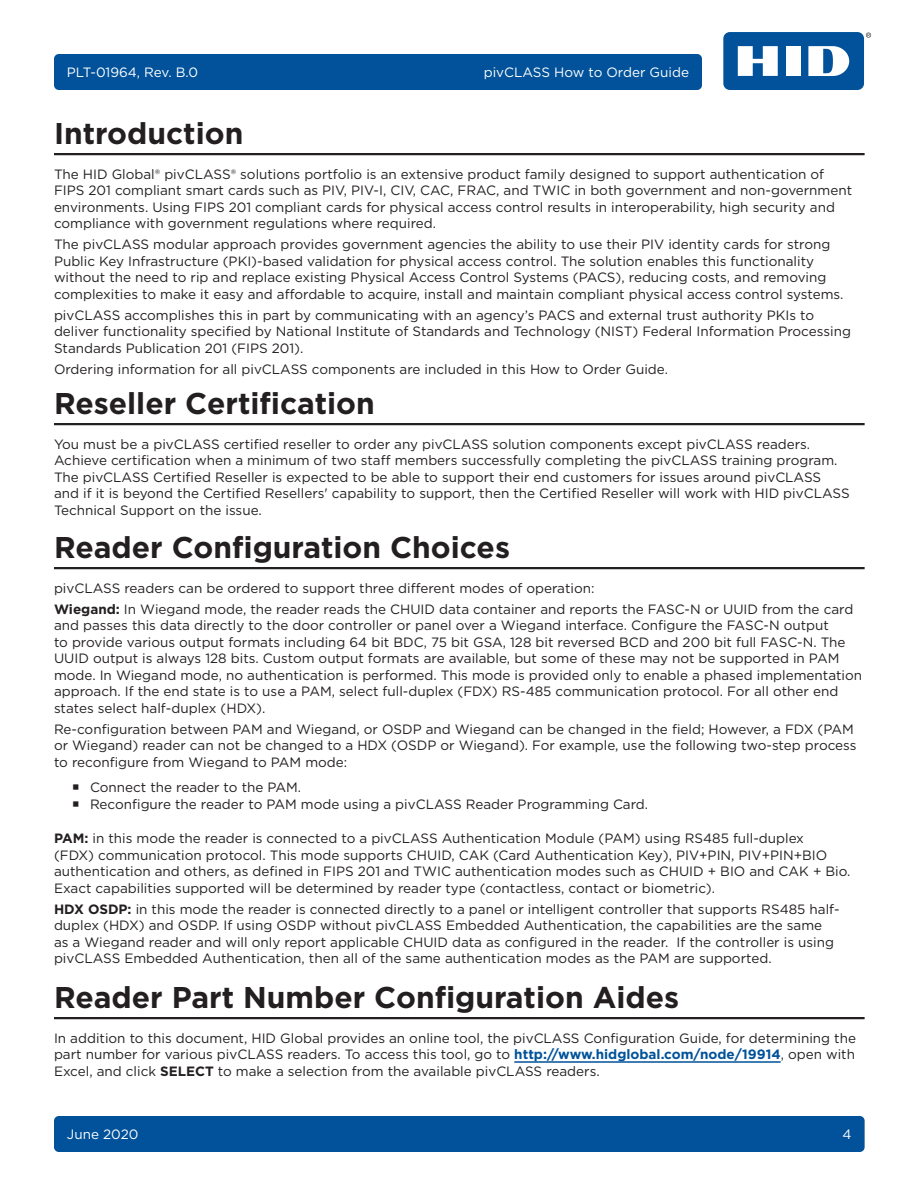
<style>
.page{position:relative;width:918px;height:1188px;background:#fff}
.page>*{position:absolute;margin:0;border:0;box-sizing:border-box;transform-origin:0 0}
.Section{font:700 30px "Gotham";color:#231f20}
.Body_1{font:13.5px/16.5px "Gotham";color:#231f20}
.t1{font:13.5px "Gotham";color:#fff}
.s1{font-weight:700}
.s2{font-weight:700;color:#01529a}
</style>
<div class="page">
<svg style="left:866px;top:33px;width:5px;height:5px"></svg>
<div style="left:723px;top:32px;width:141px;height:58px;background:#01529a;border-radius:7px"></div>
<div style="left:786px;top:46px;width:15px;height:30px;background:#fff"></div>
<svg style="left:738px;top:46px;width:40px;height:30px"></svg>
<svg style="left:808px;top:46px;width:41px;height:30px"></svg>
<div style="left:54px;top:54px;width:648px;height:36px;background:#01529a;border-radius:5px"></div>
<div style="left:54px;top:1116px;width:811px;height:36px;background:#01529a;border-radius:5px"></div>
<hr style="left:54px;top:153px;width:811px;height:2px;background:#231f20">
<hr style="left:54px;top:423px;width:811px;height:2px;background:#231f20">
<hr style="left:54px;top:567px;width:811px;height:2px;background:#231f20">
<hr style="left:54px;top:1017px;width:811px;height:2px;background:#231f20">
<hr style="left:514px;top:1061px;width:267px;height:2px;background:#01529a">
<p class="t1" style="left:67px;top:64px;width:133px">PLT-01964, Rev. B.0</p>
<p class="t1" style="left:484px;top:64px;width:207px">pivCLASS How to Order Guide</p>
<p class="Section" style="left:54px;top:113px;width:191px">Introduction</p>
<p class="Body_1" style="left:54px;top:165px;width:800px">The HID Global® pivCLASS® solutions portfolio is an extensive product family designed to support authentication of FIPS 201 compliant smart cards such as PIV, PIV-I, CIV, CAC, FRAC, and TWIC in both government and non-government environments. Using FIPS 201 compliant cards for physical access control results in interoperability, high security and compliance with government regulations where required.</p>
<p class="Body_1" style="left:54px;top:236px;width:791px">The pivCLASS modular approach provides government agencies the ability to use their PIV identity cards for strong Public Key Infrastructure (PKI)-based validation for physical access control. The solution enables this functionality without the need to rip and replace existing Physical Access Control Systems (PACS), reducing costs, and removing complexities to make it easy and affordable to acquire, install and maintain compliant physical access control systems.</p>
<p class="Body_1" style="left:54px;top:306px;width:798px">pivCLASS accomplishes this in part by communicating with an agency’s PACS and external trust authority PKIs to deliver functionality specified by National Institute of Standards and Technology (NIST) Federal Information Processing<br>Standards Publication 201 (FIPS 201).</p>
<p class="Body_1" style="left:54px;top:360px;width:616px">Ordering information for all pivCLASS components are included in this How to Order Guide.</p>
<p class="Section" style="left:54px;top:383px;width:322px">Reseller Certification</p>
<p class="Body_1" style="left:54px;top:435px;width:797px">You must be a pivCLASS certified reseller to order any pivCLASS solution components except pivCLASS readers.<br>Achieve certification when a minimum of two staff members successfully completing the pivCLASS training program.<br>The pivCLASS Certified Reseller is expected to be able to support their end customers for issues around pivCLASS and if it is beyond the Certified Resellers' capability to support, then the Certified Reseller will work with HID pivCLASS Technical Support on the issue.</p>
<p class="Section" style="left:54px;top:527px;width:458px">Reader Configuration Choices</p>
<p class="Body_1" style="left:54px;top:579px;width:542px">pivCLASS readers can be ordered to support three different modes of operation:</p>
<p class="Body_1" style="left:54px;top:600px;width:810px"><span class="s1">Wiegand:</span> In Wiegand mode, the reader reads the CHUID data container and reports the FASC-N or UUID from the card and passes this data directly to the door controller or panel over a Wiegand interface. Configure the FASC-N output<br>to provide various output formats including 64 bit BDC, 75 bit GSA, 128 bit reversed BCD and 200 bit full FASC-N. The UUID output is always 128 bits. Custom output formats are available, but some of these may not be supported in PAM mode. In Wiegand mode, no authentication is performed. This mode is provided only to enable a phased implementation approach. If the end state is to use a PAM, select full-duplex (FDX) RS-485 communication protocol. For all other end states select half-duplex (HDX).</p>
<p class="Body_1" style="left:54px;top:720px;width:804px">Re-configuration between PAM and Wiegand, or OSDP and Wiegand can be changed in the field; However, a FDX (PAM or Wiegand) reader can not be changed to a HDX (OSDP or Wiegand). For example, use the following two-step process to reconfigure from Wiegand to PAM mode:</p>
<p class="Body_1" style="left:90px;top:779px;width:213px">Connect the reader to the PAM.</p>
<p class="Body_1" style="left:90px;top:795px;width:560px">Reconfigure the reader to PAM mode using a pivCLASS Reader Programming Card.</p>
<p class="Body_1" style="left:54px;top:830px;width:798px"><span class="s1">PAM:</span> in this mode the reader is connected to a pivCLASS Authentication Module (PAM) using RS485 full-duplex<br>(FDX) communication protocol. This mode supports CHUID, CAK (Card Authentication Key), PIV+PIN, PIV+PIN+BIO authentication and others, as defined in FIPS 201 and TWIC authentication modes such as CHUID + BIO and CAK + Bio.<br>Exact capabilities supported will be determined by reader type (contactless, contact or biometric).</p>
<p class="Body_1" style="left:54px;top:900px;width:787px"><span class="s1">HDX OSDP:</span> in this mode the reader is connected directly to a panel or intelligent controller that supports RS485 half&shy;duplex (HDX) and OSDP. If using OSDP without pivCLASS Embedded Authentication, the capabilities are the same as a Wiegand reader and will only report applicable CHUID data as configured in the reader. If the controller is using pivCLASS Embedded Authentication, then all of the same authentication modes as the PAM are supported.</p>
<p class="Section" style="left:54px;top:977px;width:627px">Reader Part Number Configuration Aides</p>
<p class="Body_1" style="left:54px;top:1029px;width:804px;text-align:justify">In addition to this document, HID Global provides an online tool, the pivCLASS Configuration Guide, for determining the part number for various pivCLASS readers. To access this tool, go to <span class="s2">http://www.hidglobal.com/node/19914</span>, open with Excel, and click <span class="s1">SELECT</span> to make a selection from the available pivCLASS readers.</p>
<p class="t1" style="left:67px;top:1126px;width:73px">June 2020</p>
<p class="t1" style="left:843px;top:1126px;width:11px">4</p>
</div>
